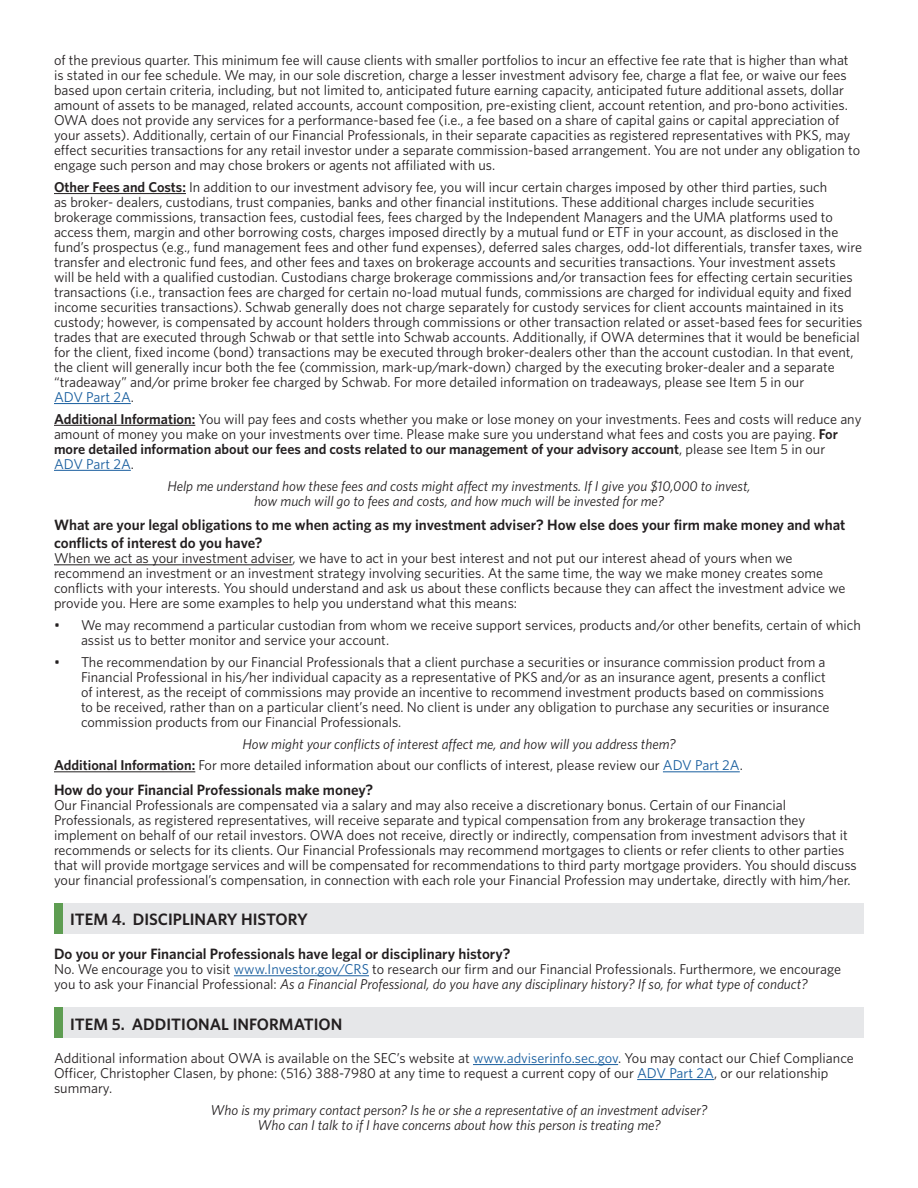
<style>
.page{position:relative;width:918px;height:1188px;background:#fff}
.page>*{position:absolute;margin:0;border:0;box-sizing:border-box;transform-origin:0 0}
.Subheading{font:600 16.5px "Whitney";color:#231f20}
.Section_Head{font:600 15px/18px "Whitney";color:#231f20}
.Body_Text{font:14.25px/15px "Whitney";color:#231f20}
.Body_Text-2{font:italic 14.25px/15px "Whitney";color:#231f20;text-align:center}
.s1{font-weight:600}
.s2{color:#175d9e}
.s3{font-style:italic}
</style>
<div class="page">
<hr style="left:54px;top:193px;width:132px;height:1px;background:#231f20">
<hr style="left:54px;top:403px;width:77px;height:1px;background:#175d9e">
<hr style="left:54px;top:425px;width:141px;height:1px;background:#231f20">
<hr style="left:54px;top:470px;width:77px;height:1px;background:#175d9e">
<hr style="left:54px;top:564px;width:239px;height:1px;background:#231f20">
<hr style="left:54px;top:771px;width:141px;height:1px;background:#231f20">
<hr style="left:663px;top:771px;width:77px;height:1px;background:#175d9e">
<hr style="left:234px;top:975px;width:135px;height:1px;background:#175d9e">
<hr style="left:473px;top:1064px;width:145px;height:1px;background:#175d9e">
<hr style="left:637px;top:1079px;width:77px;height:1px;background:#175d9e">
<div style="left:54px;top:903px;width:810px;height:31px;background:#e6e7e9"></div>
<div style="left:54px;top:903px;width:9px;height:31px;background:#5e9d52"></div>
<div style="left:54px;top:1008px;width:810px;height:30px;background:#e6e7e9"></div>
<div style="left:54px;top:1008px;width:9px;height:30px;background:#5e9d52"></div>
<p class="Body_Text" style="left:54px;top:53px;width:808px">of the previous quarter. This minimum fee will cause clients with smaller portfolios to incur an effective fee rate that is higher than what is stated in our fee schedule. We may, in our sole discretion, charge a lesser investment advisory fee, charge a flat fee, or waive our fees based upon certain criteria, including, but not limited to, anticipated future earning capacity, anticipated future additional assets, dollar amount of assets to be managed, related accounts, account composition, pre-existing client, account retention, and pro-bono activities.<br>OWA does not provide any services for a performance-based fee (i.e., a fee based on a share of capital gains or capital appreciation of your assets). Additionally, certain of our Financial Professionals, in their separate capacities as registered representatives with PKS, may effect securities transactions for any retail investor under a separate commission-based arrangement. You are not under any obligation to engage such person and may chose brokers or agents not affiliated with us.</p>
<p class="Body_Text" style="left:54px;top:179px;width:810px"><span class="s1">Other Fees and Costs:</span> In addition to our investment advisory fee, you will incur certain charges imposed by other third parties, such<br>as broker- dealers, custodians, trust companies, banks and other financial institutions. These additional charges include securities brokerage commissions, transaction fees, custodial fees, fees charged by the Independent Managers and the UMA platforms used to access them, margin and other borrowing costs, charges imposed directly by a mutual fund or ETF in your account, as disclosed in the fund’s prospectus (e.g., fund management fees and other fund expenses), deferred sales charges, odd-lot differentials, transfer taxes, wire transfer and electronic fund fees, and other fees and taxes on brokerage accounts and securities transactions. Your investment assets<br>will be held with a qualified custodian. Custodians charge brokerage commissions and/or transaction fees for effecting certain securities transactions (i.e., transaction fees are charged for certain no-load mutual funds, commissions are charged for individual equity and fixed income securities transactions). Schwab generally does not charge separately for custody services for client accounts maintained in its custody; however, is compensated by account holders through commissions or other transaction related or asset-based fees for securities trades that are executed through Schwab or that settle into Schwab accounts. Additionally, if OWA determines that it would be beneficial for the client, fixed income (bond) transactions may be executed through broker-dealers other than the account custodian. In that event, the client will generally incur both the fee (commission, mark-up/mark-down) charged by the executing broker-dealer and a separate “tradeaway” and/or prime broker fee charged by Schwab. For more detailed information on tradeaways, please see Item 5 in our<br><span class="s2">ADV Part 2A</span>.</p>
<p class="Body_Text" style="left:54px;top:411px;width:809px"><span class="s1">Additional Information:</span> You will pay fees and costs whether you make or lose money on your investments. Fees and costs will reduce any amount of money you make on your investments over time. Please make sure you understand what fees and costs you are paying. <span class="s1">For more detailed information about our fees and costs related to our management of your advisory account</span>, please see Item 5 in our<br><span class="s2">ADV Part 2A</span>.</p>
<p class="Body_Text-2" style="left:167px;top:478px;width:585px">Help me understand how these fees and costs might affect my investments. If I give you $10,000 to invest, how much will go to fees and costs, and how much will be invested for me?</p>
<p class="Section_Head" style="left:54px;top:516px;width:793px">What are your legal obligations to me when acting as my investment adviser? How else does your firm make money and what conflicts of interest do you have?</p>
<p class="Body_Text" style="left:54px;top:551px;width:793px">When we act as your investment adviser, we have to act in your best interest and not put our interest ahead of yours when we recommend an investment or an investment strategy involving securities. At the same time, the way we make money creates some conflicts with your interests. You should understand and ask us about these conflicts because they can affect the investment advice we provide you. Here are some examples to help you understand what this means:</p>
<p class="Body_Text" style="left:81px;top:617px;width:782px;text-indent:-27px">• We may recommend a particular custodian from whom we receive support services, products and/or other benefits, certain of which assist us to better monitor and service your account.</p>
<p class="Body_Text" style="left:81px;top:654px;width:750px;text-indent:-27px">• The recommendation by our Financial Professionals that a client purchase a securities or insurance commission product from a Financial Professional in his/her individual capacity as a representative of PKS and/or as an insurance agent, presents a conflict of interest, as the receipt of commissions may provide an incentive to recommend investment products based on commissions to be received, rather than on a particular client’s need. No client is under any obligation to purchase any securities or insurance commission products from our Financial Professionals.</p>
<p class="Body_Text-2" style="left:242px;top:736px;width:435px">How might your conflicts of interest affect me, and how will you address them?</p>
<p class="Body_Text" style="left:54px;top:758px;width:690px"><span class="s1">Additional Information:</span> For more detailed information about our conflicts of interest, please review our <span class="s2">ADV Part 2A</span>.</p>
<p class="Section_Head" style="left:54px;top:781px;width:321px">How do your Financial Professionals make money?</p>
<p class="Body_Text" style="left:54px;top:797px;width:804px">Our Financial Professionals are compensated via a salary and may also receive a discretionary bonus. Certain of our Financial Professionals, as registered representatives, will receive separate and typical compensation from any brokerage transaction they implement on behalf of our retail investors. OWA does not receive, directly or indirectly, compensation from investment advisors that it recommends or selects for its clients. Our Financial Professionals may recommend mortgages to clients or refer clients to other parties that will provide mortgage services and will be compensated for recommendations to third party mortgage providers. You should discuss your financial professional’s compensation, in connection with each role your Financial Profession may undertake, directly with him/her.</p>
<p class="Subheading" style="left:70px;top:908px;width:239px">ITEM 4. DISCIPLINARY HISTORY</p>
<p class="Section_Head" style="left:54px;top:945px;width:458px">Do you or your Financial Professionals have legal or disciplinary history?</p>
<p class="Body_Text" style="left:54px;top:962px;width:789px">No. We encourage you to visit <span class="s2">www.Investor.gov/CRS</span> to research our firm and our Financial Professionals. Furthermore, we encourage you to ask your Financial Professional: <span class="s3">As a Financial Professional, do you have any disciplinary history? If so, for what type of conduct?</span></p>
<p class="Subheading" style="left:70px;top:1013px;width:274px">ITEM 5. ADDITIONAL INFORMATION</p>
<p class="Body_Text" style="left:54px;top:1050px;width:801px">Additional information about OWA is available on the SEC’s website at <span class="s2">www.adviserinfo.sec.gov</span>. You may contact our Chief Compliance<br>Officer, Christopher Clasen, by phone: (516) 388-7980 at any time to request a current copy of our <span class="s2">ADV Part 2A</span>, or our relationship summary.</p>
<p class="Body_Text-2" style="left:211px;top:1102px;width:498px">Who is my primary contact person? Is he or she a representative of an investment adviser?</p>
<p class="Body_Text-2" style="left:257px;top:1117px;width:405px">Who can I talk to if I have concerns about how this person is treating me?</p>
</div>
